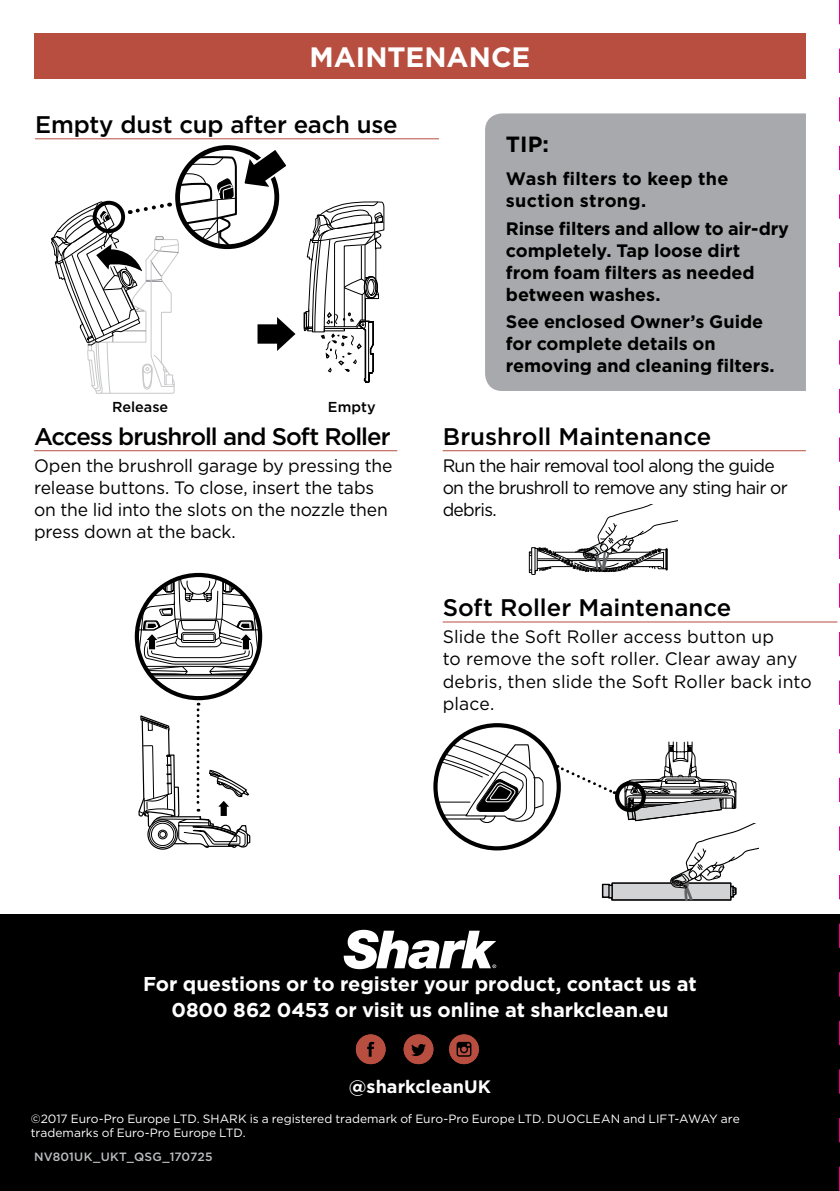
<style>
.page{position:relative;width:840px;height:1191px;background:#fff}
.page>*{position:absolute;margin:0;border:0;box-sizing:border-box;transform-origin:0 0}
.t1{font:700 28px "Gotham";color:#fff}
.t2{font:500 24px "Gotham";letter-spacing:-.01em;color:#000}
.t3{font:500 24px "Gotham";letter-spacing:-.04em;color:#000}
.t4{font:700 22px "Gotham";color:#000}
.t5{font:700 20px/26px "Gotham";letter-spacing:-.005em;color:#fff;text-align:center}
.t6{font:700 18px/22px "Gotham";letter-spacing:-.005em;color:#000}
.t7{font:18px/22px "Gotham";letter-spacing:-.01em;color:#000}
.t8{font:18px/22px "Gotham";letter-spacing:.01em;color:#000}
.t9{font:18px/22px "Gotham";letter-spacing:-.04em;color:#000}
.t10{font:700 18px/22px "Gotham";letter-spacing:.015em;color:#000}
.t11{font:700 18px "Gotham";letter-spacing:.005em;color:#fff}
.t12{font:500 14.4px "Gotham";color:#000}
.t13{font:12px/14.4px "Gotham";color:#fff}
.t14{font:500 12px "Gotham";letter-spacing:.015em;color:#bcbec0}
</style>
<div class="page">
<div style="left:0;top:914px;width:839px;height:277px;background:#000"></div>
<svg style="left:343px;top:929px;width:153px;height:40px"></svg>
<div style="left:355px;top:1034px;width:30px;height:30px;background:#b74e40;border-radius:50%"></div>
<svg style="left:367px;top:1041px;width:7px;height:15px"></svg>
<div style="left:403px;top:1034px;width:30px;height:30px;background:#b74e40;border-radius:50%"></div>
<svg style="left:411px;top:1044px;width:15px;height:12px"></svg>
<div style="left:449px;top:1034px;width:29px;height:30px;background:#b74e40;border-radius:50%"></div>
<svg style="left:456px;top:1041px;width:15px;height:15px"></svg>
<hr style="left:34px;top:450px;width:363px;height:1px;background:#b74e40">
<div style="left:34px;top:33px;width:771px;height:46px;background:#b74e40"></div>
<hr style="left:35px;top:138px;width:403px;height:1px;background:#b74e40">
<div style="left:485px;top:113px;width:320px;height:278px;background:#a7a9ac"></div>
<hr style="left:442px;top:450px;width:363px;height:1px;background:#b74e40">
<hr style="left:442px;top:621px;width:395px;height:1px;background:#b74e40">
<svg style="left:303px;top:201px;width:81px;height:182px"></svg>
<svg style="left:303px;top:312px;width:4px;height:17px"></svg>
<svg style="left:51px;top:145px;width:244px;height:249px"></svg>
<div style="left:93px;top:201px;width:32px;height:32px;border:4px solid #000;border-radius:50%"></div>
<svg style="left:138px;top:703px;width:112px;height:146px"></svg>
<svg style="left:137px;top:575px;width:123px;height:104px"></svg>
<svg style="left:529px;top:505px;width:148px;height:70px"></svg>
<svg style="left:435px;top:725px;width:108px;height:98px"></svg>
<div style="left:433px;top:723px;width:127px;height:127px;border:4px solid #000;border-radius:50%"></div>
<svg style="left:549px;top:741px;width:209px;height:160px"></svg>
<h1 class="t1" style="left:309px;top:39px;width:222px">MAINTENANCE</h1>
<h2 class="t2" style="left:35px;top:108px;width:364px">Empty dust cup after each use</h2>
<p class="t12" style="left:112px;top:397px;width:58px">Release</p>
<p class="t12" style="left:328px;top:397px;width:49px">Empty</p>
<h2 class="t3" style="left:34px;top:420px;width:358px">Access brushroll and Soft Roller</h2>
<p class="t7" style="left:34px;top:454px;width:360px">Open the brushroll garage by pressing the release buttons. To close, insert the tabs on the lid into the slots on the nozzle then press down at the back.</p>
<p class="t4" style="left:505px;top:129px;width:45px">TIP:</p>
<p class="t10" style="left:505px;top:167px;width:224px">Wash filters to keep the suction strong.</p>
<p class="t6" style="left:505px;top:217px;width:284px">Rinse filters and allow to air-dry completely. Tap loose dirt<br>from foam filters as needed between washes.</p>
<p class="t6" style="left:505px;top:311px;width:270px">See enclosed Owner’s Guide for complete details on removing and cleaning filters.</p>
<h2 class="t2" style="left:442px;top:420px;width:270px">Brushroll Maintenance</h2>
<p class="t9" style="left:442px;top:454px;width:346px">Run the hair removal tool along the guide on the brushroll to remove any sting hair or debris.</p>
<h2 class="t2" style="left:442px;top:591px;width:290px">Soft Roller Maintenance</h2>
<p class="t8" style="left:442px;top:626px;width:370px">Slide the Soft Roller access button up<br>to remove the soft roller. Clear away any debris, then slide the Soft Roller back into place.</p>
<p class="t5" style="left:143px;top:971px;width:555px">For questions or to register your product, contact us at<br>0800 862 0453 or visit us online at sharkclean.eu</p>
<p class="t11" style="left:349px;top:1074px;width:143px">@sharkcleanUK</p>
<p class="t13" style="left:31px;top:1110px;width:710px">©2017 Euro-Pro Europe LTD. SHARK is a registered trademark of Euro-Pro Europe LTD. DUOCLEAN and LIFT-AWAY are trademarks of Euro-Pro Europe LTD.</p>
<p class="t14" style="left:34px;top:1148px;width:180px">NV801UK_UKT_QSG_170725</p>
</div>
